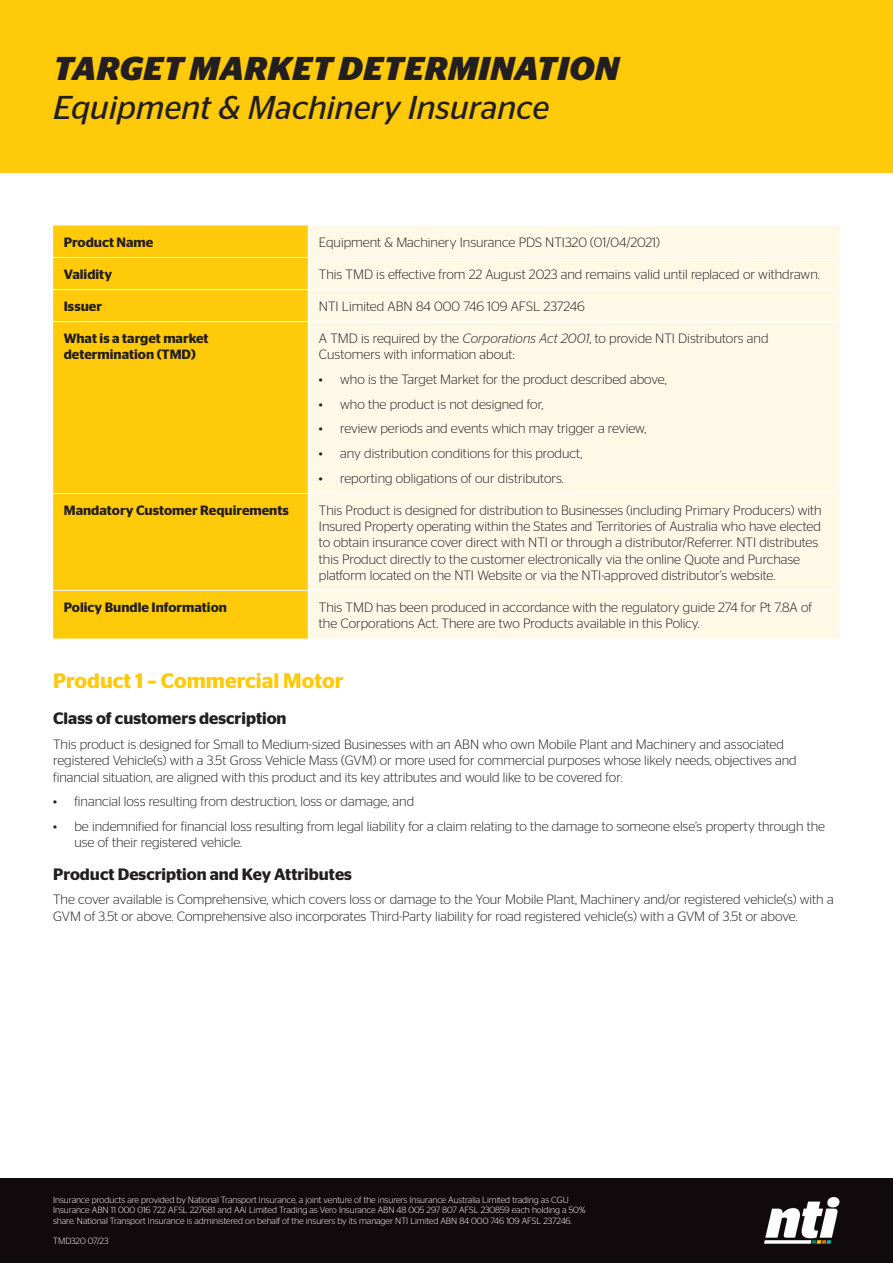
<style>
.page{position:relative;width:893px;height:1263px;background:#fff}
.page>*{position:absolute;margin:0;border:0;box-sizing:border-box;transform-origin:0 0}
.t1{font:italic 33px "Stag Sans";color:#231f20}
.t2{font:italic 700 33px "Stag Sans";letter-spacing:.02em;color:#231f20}
.t3{font:600 21px "Stag Sans";color:#feca0a}
.t4{font:600 16.5px "Stag Sans";color:#231f20}
.t5{font:300 13.5px/16.2px "Stag Sans";color:#231f20}
.t6{font:600 13.5px/16.2px "Stag Sans";color:#231f20}
.t7{font:300 9px/10.8px "Stag Sans";letter-spacing:-.005em;color:#fff}
.s1{font-style:italic}
</style>
<div class="page">
<div style="left:0;top:1178px;width:893px;height:85px;background:#110a0c"></div>
<img style="left:765px;top:1197px;width:75px;height:46px">
<div style="left:0;top:0;width:893px;height:172px;background:#feca0a"></div>
<div style="left:53px;top:225px;width:255px;height:414px;background:#feca0a"></div>
<div style="left:309px;top:225px;width:531px;height:414px;background:#fef9e7"></div>
<hr style="left:53px;top:257px;width:255px;height:1px;background:#fff">
<hr style="left:308px;top:257px;width:532px;height:1px;background:#fff">
<hr style="left:53px;top:289px;width:255px;height:1px;background:#fff">
<hr style="left:308px;top:289px;width:532px;height:1px;background:#fff">
<hr style="left:53px;top:321px;width:255px;height:1px;background:#fff">
<hr style="left:308px;top:321px;width:532px;height:1px;background:#fff">
<hr style="left:53px;top:493px;width:255px;height:1px;background:#fff">
<hr style="left:308px;top:493px;width:532px;height:1px;background:#fff">
<hr style="left:53px;top:590px;width:255px;height:1px;background:#fff">
<hr style="left:308px;top:590px;width:532px;height:1px;background:#fff">
<h1 class="t2" style="left:53px;top:49px;width:567px">TARGET MARKET DETERMINATION</h1>
<h1 class="t1" style="left:53px;top:89px;width:498px">Equipment &amp; Machinery Insurance</h1>
<p class="t6" style="left:64px;top:234px;width:91px">Product Name</p>
<p class="t5" style="left:319px;top:234px;width:342px">Equipment &amp; Machinery Insurance PDS NTI320 (01/04/2021)</p>
<p class="t6" style="left:64px;top:266px;width:50px">Validity</p>
<p class="t5" style="left:319px;top:266px;width:502px">This TMD is effective from 22 August 2023 and remains valid until replaced or withdrawn.</p>
<p class="t6" style="left:64px;top:298px;width:40px">Issuer</p>
<p class="t5" style="left:319px;top:298px;width:267px">NTI Limited ABN 84 000 746 109 AFSL 237246</p>
<p class="t6" style="left:64px;top:330px;width:146px">What is a target market determination (TMD)</p>
<p class="t5" style="left:319px;top:330px;width:451px">A TMD is required by the <span class="s1">Corporations Act 2001</span>, to provide NTI Distributors and<br>Customers with information about:</p>
<p class="t5" style="left:319px;top:371px;width:349px">• who is the Target Market for the product described above,</p>
<p class="t5" style="left:319px;top:396px;width:226px">• who the product is not designed for,</p>
<p class="t5" style="left:319px;top:420px;width:329px">• review periods and events which may trigger a review,</p>
<p class="t5" style="left:319px;top:445px;width:265px">• any distribution conditions for this product,</p>
<p class="t5" style="left:319px;top:470px;width:246px">• reporting obligations of our distributors.</p>
<p class="t6" style="left:64px;top:502px;width:227px">Mandatory Customer Requirements</p>
<p class="t5" style="left:319px;top:502px;width:504px">This Product is designed for distribution to Businesses (including Primary Producers) with Insured Property operating within the States and Territories of Australia who have elected to obtain insurance cover direct with NTI or through a distributor/Referrer. NTI distributes this Product directly to the customer electronically via the online Quote and Purchase platform located on the NTI Website or via the NTI-approved distributor’s website.</p>
<p class="t6" style="left:64px;top:599px;width:165px">Policy Bundle Information</p>
<p class="t5" style="left:319px;top:599px;width:495px">This TMD has been produced in accordance with the regulatory guide 274 for Pt 7.8A of the Corporations Act. There are two Products available in this Policy.</p>
<h2 class="t3" style="left:53px;top:668px;width:292px">Product 1 – Commercial Motor</h2>
<p class="t4" style="left:53px;top:709px;width:235px">Class of customers description</p>
<p class="t5" style="left:53px;top:736px;width:745px">This product is designed for Small to Medium-sized Businesses with an ABN who own Mobile Plant and Machinery and associated registered Vehicle(s) with a 3.5t Gross Vehicle Mass (GVM) or more used for commercial purposes whose likely needs, objectives and financial situation, are aligned with this product and its key attributes and would like to be covered for:</p>
<p class="t5" style="left:53px;top:793px;width:363px">• financial loss resulting from destruction, loss or damage, and</p>
<p class="t5" style="left:74px;top:818px;width:752px;text-indent:-21px">• be indemnified for financial loss resulting from legal liability for a claim relating to the damage to someone else’s property through the use of their registered vehicle.</p>
<p class="t4" style="left:53px;top:864px;width:300px">Product Description and Key Attributes</p>
<p class="t5" style="left:53px;top:891px;width:782px">The cover available is Comprehensive, which covers loss or damage to the Your Mobile Plant, Machinery and/or registered vehicle(s) with a<br>GVM of 3.5t or above. Comprehensive also incorporates Third-Party liability for road registered vehicle(s) with a GVM of 3.5t or above.</p>
<p class="t7" style="left:53px;top:1194px;width:534px">Insurance products are provided by National Transport Insurance, a joint venture of the insurers Insurance Australia Limited trading as CGU<br>Insurance ABN 11 000 016 722 AFSL 227681 and AAI Limited Trading as Vero Insurance ABN 48 005 297 807 AFSL 230859 each holding a 50% share. National Transport Insurance is administered on behalf of the insurers by its manager NTI Limited ABN 84 000 746 109 AFSL 237246.</p>
<p class="t7" style="left:53px;top:1235px;width:57px">TMD320 07/23</p>
</div>
